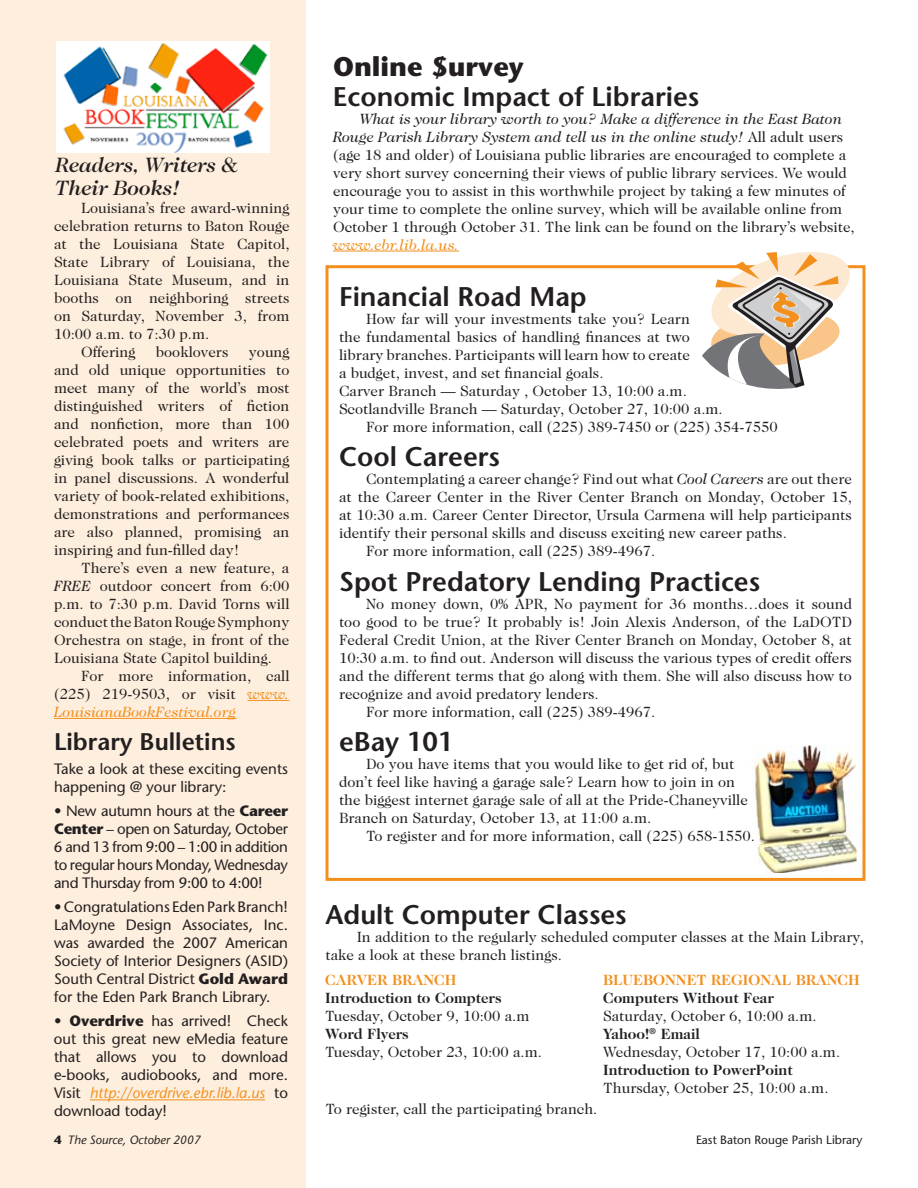
<style>
.page{position:relative;width:918px;height:1188px;background:#fff}
.page>*{position:absolute;margin:0;border:0;box-sizing:border-box;transform-origin:0 0}
.t1{font:600 27px "Stone Sans";color:#231f20}
.t2{font:700 27px "Stone Sans";color:#231f20}
.t3{font:600 24px "Stone Sans";color:#231f20}
.t4{font:italic 500 21px/22.5px "Caslon Two Twenty Four";color:#231f20}
.t5{font:15px/18px "Caslon Two Twenty Four";color:#231f20}
.t6{font:15px/18px "Stone Sans";color:#231f20;text-align:justify}
.t7{font:700 15px "Caslon Two Twenty Four";color:#231f20}
.t8{font:700 15px "Caslon Two Twenty Four";color:#f38f1d}
.t9{font:italic 15px "Caslon Two Twenty Four";color:#f38f1d}
.t10{font:12px "Stone Sans";color:#231f20}
.t11{font:italic 12px "Stone Sans";color:#231f20}
.s1{font-style:italic}
.s2{font-style:italic;color:#f38f1d}
.s3{font-weight:700}
</style>
<div class="page">
<img style="left:754px;top:746px;width:102px;height:127px">
<div style="left:326px;top:265px;width:540px;height:616px;border:3px solid #f38f1d"></div>
<svg style="left:702px;top:252px;width:148px;height:137px"></svg>
<div style="left:0;top:0;width:306px;height:1188px;background:#fdeedd"></div>
<hr style="left:248px;top:700px;width:42px;height:1px;background:#f38f1d">
<hr style="left:54px;top:718px;width:183px;height:1px;background:#f38f1d">
<img style="left:57px;top:42px;width:212px;height:111px">
<hr style="left:90px;top:1100px;width:175px;height:1px;background:#f38f1d">
<hr style="left:333px;top:251px;width:126px;height:1px;background:#f38f1d">
<h3 class="t4" style="left:54px;top:154px;width:184px">Readers, Writers &amp;<br>Their Books!</h3>
<p class="t5" style="left:81px;top:199px;width:210px">Louisiana’s free award-winning</p>
<p class="t5" style="left:54px;top:217px;width:237px">celebration returns to Baton Rouge</p>
<p class="t5" style="left:54px;top:235px;width:237px">at the Louisiana State Capitol,</p>
<p class="t5" style="left:54px;top:253px;width:237px">State Library of Louisiana, the</p>
<p class="t5" style="left:54px;top:271px;width:237px">Louisiana State Museum, and in</p>
<p class="t5" style="left:54px;top:289px;width:237px">booths on neighboring streets</p>
<p class="t5" style="left:54px;top:307px;width:237px">on Saturday, November 3, from</p>
<p class="t5" style="left:54px;top:325px;width:157px">10:00 a.m. to 7:30 p.m.</p>
<p class="t5" style="left:81px;top:343px;width:56px">Offering</p>
<p class="t5" style="left:156px;top:343px;width:74px">booklovers</p>
<p class="t5" style="left:54px;top:343px;width:237px;text-align:justify;text-indent:195px">young and old unique opportunities to meet many of the world’s most distinguished writers of fiction and nonfiction, more than 100 celebrated poets and writers are giving book talks or participating in panel discussions. A wonderful variety of book-related exhibitions, demonstrations and performances are also planned, promising an inspiring and fun-filled day!</p>
<p class="t5" style="left:54px;top:559px;width:237px;text-align:justify;text-indent:27px">There’s even a new feature, a <span class="s1">FREE</span> outdoor concert from 6:00 p.m. to 7:30 p.m. David Torns will conduct the Baton Rouge Symphony Orchestra on stage, in front of the Louisiana State Capitol building.</p>
<p class="t5" style="left:54px;top:667px;width:237px;text-align:justify;text-indent:27px">For more information, call (225) 219-9503, or visit <span class="s2">www.<br>LouisianaBookFestival.org</span></p>
<h2 class="t3" style="left:54px;top:727px;width:183px">Library Bulletins</h2>
<p class="t6" style="left:54px;top:760px;width:236px">Take a look at these exciting events happening @ your library:</p>
<p class="t6" style="left:54px;top:802px;width:236px">• New autumn hours at the <span class="s3">Career Center</span> – open on Saturday, October 6 and 13 from 9:00 – 1:00 in addition to regular hours Monday, Wednesday and Thursday from 9:00 to 4:00!</p>
<p class="t6" style="left:54px;top:898px;width:236px">•Congratulations Eden Park Branch!<br>LaMoyne Design Associates, Inc. was awarded the 2007 American Society of Interior Designers (ASID)<br>South Central District <span class="s3">Gold Award </span>for the Eden Park Branch Library.</p>
<p class="t6" style="left:54px;top:1012px;width:236px">• <span class="s3">Overdrive</span> has arrived! Check out this great new eMedia feature that allows you to download e-books, audiobooks, and more.<br>Visit <span class="s2">http://overdrive.ebr.lib.la.us</span> to download today!</p>
<h1 class="t2" style="left:333px;top:49px;width:192px">Online $urvey</h1>
<h1 class="t1" style="left:333px;top:79px;width:368px">Economic I mpact of Libraries</h1>
<p class="t5" style="left:333px;top:109px;width:523px;text-indent:27px"><span class="s1">What is your library worth to you? Make a difference in the East Baton Rouge Parish Library System and tell us in the online study!</span> All adult users (age 18 and older) of Louisiana public libraries are encouraged to complete a very short survey concerning their views of public library services. We would encourage you to assist in this worthwhile project by taking a few minutes of your time to complete the online survey, which will be available online from October 1 through October 31. The link can be found on the library’s website,</p>
<p class="t9" style="left:333px;top:236px;width:128px">www.ebr.lib.la.us.</p>
<h1 class="t1" style="left:339px;top:280px;width:249px">Financial Road Map</h1>
<p class="t5" style="left:366px;top:310px;width:325px">How far will your investments take you? Learn</p>
<p class="t5" style="left:339px;top:328px;width:353px">the fundamental basics of handling finances at two</p>
<p class="t5" style="left:339px;top:346px;width:353px">library branches. Participants will learn how to create</p>
<p class="t5" style="left:339px;top:364px;width:266px">a budget, invest, and set financial goals.</p>
<p class="t5" style="left:339px;top:382px;width:349px">Carver Branch — Saturday , October 13, 10:00 a.m.</p>
<p class="t5" style="left:339px;top:400px;width:385px">Scotlandville Branch — Saturday, October 27, 10:00 a.m.</p>
<p class="t5" style="left:366px;top:418px;width:413px">For more information, call (225) 389-7450 or (225) 354-7550</p>
<h1 class="t1" style="left:339px;top:440px;width:163px">Cool Careers</h1>
<p class="t5" style="left:366px;top:470px;width:487px">Contemplating a career change? Find out what <span class="s1">Cool Careers</span> are out there</p>
<p class="t5" style="left:339px;top:488px;width:515px">at the Career Center in the River Center Branch on Monday, October 15,</p>
<p class="t5" style="left:339px;top:506px;width:514px">at 10:30 a.m. Career Center Director, Ursula Carmena will help participants</p>
<p class="t5" style="left:339px;top:524px;width:449px">identify their personal skills and discuss exciting new career paths.</p>
<p class="t5" style="left:366px;top:542px;width:291px">For more information, call (225) 389-4967.</p>
<h1 class="t1" style="left:339px;top:565px;width:423px">Spot Predatory Lending Practices</h1>
<p class="t5" style="left:366px;top:595px;width:488px">No money down, 0% APR, No payment for 36 months…does it sound</p>
<p class="t5" style="left:339px;top:613px;width:515px">too good to be true? It probably is! Join Alexis Anderson, of the LaDOTD</p>
<p class="t5" style="left:339px;top:631px;width:514px">Federal Credit Union, at the River Center Branch on Monday, October 8, at</p>
<p class="t5" style="left:339px;top:649px;width:514px">10:30 a.m. to find out. Anderson will discuss the various types of credit offers</p>
<p class="t5" style="left:339px;top:667px;width:514px">and the different terms that go along with them. She will also discuss how to</p>
<p class="t5" style="left:339px;top:685px;width:261px">recognize and avoid predatory lenders.</p>
<p class="t5" style="left:366px;top:703px;width:291px">For more information, call (225) 389-4967.</p>
<h1 class="t1" style="left:339px;top:725px;width:116px">eBay 101</h1>
<p class="t5" style="left:339px;top:755px;width:410px;text-indent:27px">Do you have items that you would like to get rid of, but don’t feel like having a garage sale? Learn how to join in on the biggest internet garage sale of all at the Pride-Chaneyville Branch on Saturday, October 13, at 11:00 a.m.</p>
<p class="t5" style="left:366px;top:827px;width:390px">To register and for more information, call (225) 658-1550.</p>
<h1 class="t1" style="left:326px;top:898px;width:303px">Adult Computer Classes</h1>
<p class="t5" style="left:326px;top:928px;width:540px;text-indent:31px">In addition to the regularly scheduled computer classes at the Main Library, take a look at these branch listings.</p>
<p class="t8" style="left:325px;top:971px;width:121px">Carver Branch</p>
<p class="t7" style="left:325px;top:989px;width:178px">Introduction to Compters</p>
<p class="t5" style="left:325px;top:1007px;width:206px">Tuesday, October 9, 10:00 a.m</p>
<p class="t7" style="left:325px;top:1025px;width:85px">Word Flyers</p>
<p class="t5" style="left:325px;top:1043px;width:218px">Tuesday, October 23, 10:00 a.m.</p>
<p class="t8" style="left:603px;top:971px;width:247px">Bluebonnet Regional Branch</p>
<p class="t7" style="left:603px;top:989px;width:172px">Computers Without Fear</p>
<p class="t5" style="left:603px;top:1007px;width:239px">Saturday, October 6, 10:00 a.m.<br><span class="s3">Yahoo!</span><sup>®</sup> <span class="s3">Email<br></span>Wednesday, October 17, 10:00 a.m.</p>
<p class="t7" style="left:603px;top:1061px;width:191px">Introduction to PowerPoint</p>
<p class="t5" style="left:603px;top:1079px;width:227px">Thursday, October 25, 10:00 a.m.</p>
<p class="t5" style="left:326px;top:1100px;width:273px">To register, call the participating branch.</p>
<p class="t11" style="left:68px;top:1132px;width:135px">The Source, October 2007</p>
<p class="t10" style="left:696px;top:1132px;width:168px">East Baton Rouge Parish Library</p>
</div>
